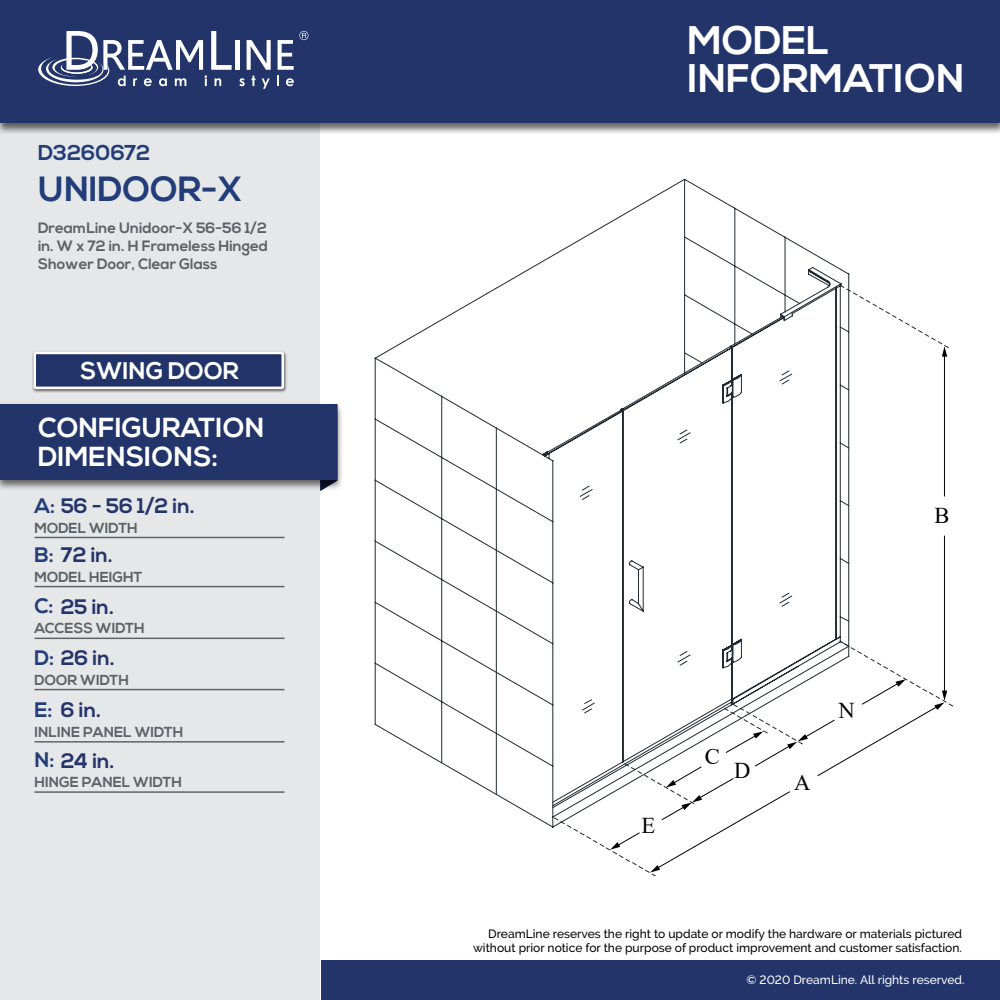
<style>
.page{position:relative;width:1000px;height:1000px;background:#fff}
.page>*{position:absolute;margin:0;border:0;box-sizing:border-box;transform-origin:0 0}
.t1{font:700 39.9px/38px "Nexa";color:#fff}
.t2{font:700 35px "Nexa";color:#223d79}
.t3{font:700 27.5px/29px "Nexa";color:#fff}
.t4{font:700 24px "Nexa";color:#fff}
.t5{font:22.6px "Times New Roman";color:#000}
.t6{font:700 21.5px "Nexa";color:#223d79}
.t7{font:700 21px "Nexa";color:#22346a}
.t8{font:700 15px/18px "Nexa";color:#5c6266;text-align:justify}
.t9{font:700 14.5px "Nexa";color:#5c6266}
.t10{font:500 12px/14.4px "Raleway";color:#000;text-align:right}
.t11{font:500 12px "Raleway";color:#fff}
.s1{color:#223d79}
</style>
<div class="page">
<div style="left:0;top:117px;width:320px;height:883px;background:#e6e7e8"></div>
<div style="left:0;top:402px;width:344px;height:89px;background:#000;opacity:.57"></div>
<div style="left:0;top:404px;width:337px;height:75px;background:#22346a"></div>
<div style="left:0;top:0;width:1000px;height:135px;background:#000;opacity:.6"></div>
<div style="left:0;top:0;width:1000px;height:122px;background:#22346a"></div>
<div style="left:321px;top:960px;width:679px;height:40px;background:#22346a"></div>
<svg style="left:239px;top:78px;width:6px;height:8px"></svg>
<svg style="left:251px;top:76px;width:4px;height:10px"></svg>
<svg style="left:262px;top:78px;width:8px;height:11px"></svg>
<svg style="left:277px;top:76px;width:2px;height:10px"></svg>
<svg style="left:286px;top:78px;width:8px;height:8px"></svg>
<svg style="left:38px;top:31px;width:194px;height:55px"></svg>
<hr style="left:236px;top:40px;width:4px;height:30px;background:#fff">
<svg style="left:247px;top:40px;width:24px;height:30px"></svg>
<svg style="left:278px;top:31px;width:30px;height:39px"></svg>
<div style="left:32px;top:350px;width:256px;height:43px;background:#000;opacity:.6"></div>
<div style="left:35px;top:353px;width:248px;height:35px;background:#22336a"></div>
<div style="left:34px;top:352px;width:250px;height:37px;border:2px solid #fff"></div>
<svg style="left:519px;top:179px;width:319px;height:649px"></svg>
<svg style="left:374px;top:267px;width:476px;height:541px"></svg>
<hr style="left:944px;top:355px;width:1px;height:141px;background:#000">
<svg style="left:942px;top:346px;width:5px;height:11px"></svg>
<hr style="left:944px;top:536px;width:1px;height:156px;background:#000">
<svg style="left:610px;top:832px;width:30px;height:18px"></svg>
<svg style="left:650px;top:679px;width:297px;height:194px"></svg>
<hr style="left:34px;top:537px;width:250px;height:1px;background:#5c6266">
<hr style="left:34px;top:586px;width:250px;height:1px;background:#5c6266">
<hr style="left:34px;top:638px;width:250px;height:1px;background:#5c6266">
<hr style="left:34px;top:689px;width:250px;height:1px;background:#5c6266">
<hr style="left:34px;top:741px;width:250px;height:2px;background:#5c6266">
<hr style="left:34px;top:791px;width:250px;height:2px;background:#5c6266">
<h3 class="t6" style="left:38px;top:140px;width:114px">D3260672</h3>
<h2 class="t2" style="left:38px;top:169px;width:206px">UNIDOOR-X</h2>
<p class="t8" style="left:38px;top:220px;width:232px">DreamLine Unidoor-X 56-56 1/2 in. W x 72 in. H Frameless Hinged Shower Door, Clear Glass</p>
<h3 class="t4" style="left:81px;top:356px;width:160px">SWING DOOR</h3>
<h3 class="t3" style="left:38px;top:414px;width:228px">CONFIGURATION<br>DIMENSIONS:</h3>
<h3 class="t7" style="left:34px;top:494px;width:162px"><span class="s1">A:</span> 56 - 56 1/2 in.</h3>
<p class="t9" style="left:34px;top:519px;width:105px">MODEL WIDTH</p>
<h3 class="t7" style="left:34px;top:543px;width:80px"><span class="s1">B:</span> 72 in.</h3>
<p class="t9" style="left:34px;top:568px;width:110px">MODEL HEIGHT</p>
<h3 class="t7" style="left:34px;top:595px;width:81px"><span class="s1">C:</span> 25 in.</h3>
<p class="t9" style="left:34px;top:620px;width:112px">ACCESS WIDTH</p>
<h3 class="t7" style="left:34px;top:646px;width:82px"><span class="s1">D:</span> 26 in.</h3>
<p class="t9" style="left:34px;top:671px;width:96px">DOOR WIDTH</p>
<h3 class="t7" style="left:34px;top:698px;width:68px"><span class="s1">E:</span> 6 in.</h3>
<p class="t9" style="left:34px;top:723px;width:150px">INLINE PANEL WIDTH</p>
<h3 class="t7" style="left:34px;top:748px;width:82px"><span class="s1">N:</span> 24 in.</h3>
<p class="t9" style="left:34px;top:774px;width:149px">HINGE PANEL WIDTH</p>
<h1 class="t1" style="left:688px;top:23px;width:278px">MODEL<br>INFORMATION</h1>
<h3 class="t5" style="left:642px;top:809px;width:15px">E</h3>
<h3 class="t5" style="left:705px;top:741px;width:17px">C</h3>
<h3 class="t5" style="left:734px;top:755px;width:18px">D</h3>
<h3 class="t5" style="left:794px;top:767px;width:18px">A</h3>
<h3 class="t5" style="left:838px;top:695px;width:18px">N</h3>
<h3 class="t5" style="left:934px;top:499px;width:17px">B</h3>
<p class="t10" style="left:473px;top:926px;width:490px">DreamLine reserves the right to update or modify the hardware or materials pictured without prior notice for the purpose of product improvement and customer satisfaction.</p>
<p class="t11" style="left:747px;top:973px;width:219px">© 2020 DreamLine. All rights reserved.</p>
</div>
